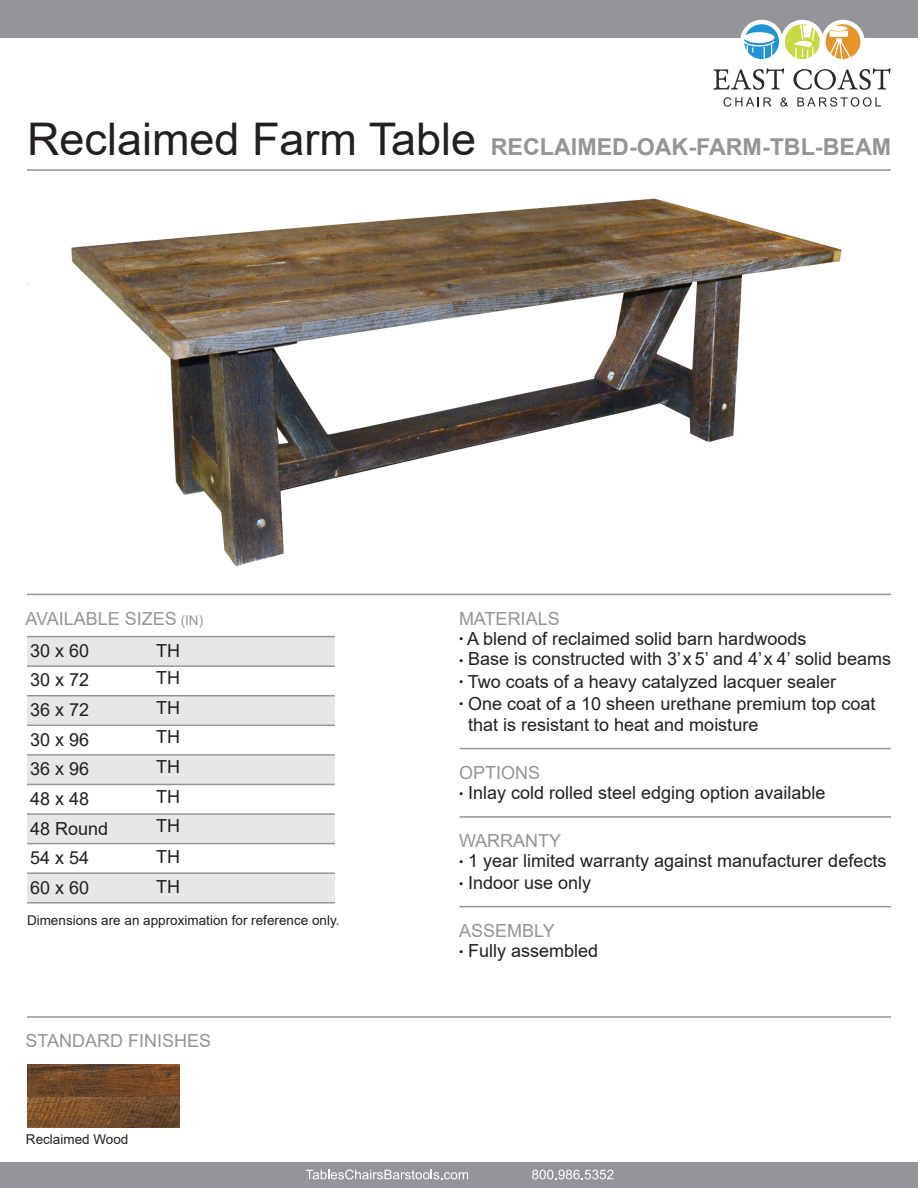
<style>
.page{position:relative;width:918px;height:1188px;background:#fff}
.page>*{position:absolute;margin:0;border:0;box-sizing:border-box;transform-origin:0 0}
.t1{font:700 23.25px "Arial";color:#939598}
.t2{font:18px/21.6px "Arial";color:#231f20}
.t3{font:18px "Arial";color:#939598}
.t4{font:13.5px "Arial";color:#231f20}
.s1{font-weight:400;font-size:45px;color:#231f20}
.s2{font-size:13.5px}
.s3{font-size:12px}
</style>
<div class="page">
<div style="left:0;top:0;width:918px;height:38px;background:#939598"></div>
<div style="left:740px;top:20px;width:43px;height:43px;background:#fff;border-radius:50%"></div>
<div style="left:781px;top:20px;width:43px;height:43px;background:#fff;border-radius:50%"></div>
<div style="left:821px;top:20px;width:43px;height:43px;background:#fff;border-radius:50%"></div>
<svg style="left:724px;top:97px;width:47px;height:10px"></svg>
<svg style="left:780px;top:97px;width:8px;height:10px"></svg>
<svg style="left:797px;top:97px;width:84px;height:10px"></svg>
<svg style="left:744px;top:24px;width:35px;height:35px"></svg>
<svg style="left:785px;top:24px;width:35px;height:35px"></svg>
<svg style="left:826px;top:24px;width:34px;height:35px"></svg>
<svg style="left:713px;top:68px;width:71px;height:22px"></svg>
<svg style="left:793px;top:68px;width:98px;height:22px"></svg>
<div style="left:0;top:1162px;width:918px;height:26px;background:#939598"></div>
<svg style="left:532px;top:1170px;width:81px;height:9px"></svg>
<svg style="left:306px;top:1169px;width:162px;height:10px"></svg>
<hr style="left:27px;top:169px;width:864px;height:2px;background:#939598">
<img style="left:28px;top:198px;width:814px;height:368px">
<hr style="left:27px;top:1016px;width:864px;height:2px;background:#939598">
<img style="left:27px;top:1064px;width:153px;height:63px">
<hr style="left:27px;top:594px;width:864px;height:1px;background:#939598">
<hr style="left:459px;top:748px;width:432px;height:1px;background:#939598">
<hr style="left:459px;top:816px;width:432px;height:2px;background:#939598">
<hr style="left:459px;top:906px;width:432px;height:1px;background:#939598">
<div style="left:27px;top:637px;width:308px;height:29px;background:#e6e7e9"></div>
<div style="left:27px;top:696px;width:308px;height:29px;background:#e6e7e9"></div>
<div style="left:27px;top:755px;width:308px;height:29px;background:#e6e7e9"></div>
<div style="left:27px;top:814px;width:308px;height:30px;background:#e6e7e9"></div>
<hr style="left:27px;top:665px;width:308px;height:2px;background:#939598">
<hr style="left:27px;top:636px;width:308px;height:1px;background:#939598">
<hr style="left:27px;top:695px;width:308px;height:1px;background:#939598">
<hr style="left:27px;top:725px;width:308px;height:1px;background:#939598">
<hr style="left:27px;top:754px;width:308px;height:2px;background:#939598">
<hr style="left:27px;top:784px;width:308px;height:1px;background:#939598">
<hr style="left:27px;top:813px;width:308px;height:2px;background:#939598">
<hr style="left:27px;top:843px;width:308px;height:1px;background:#939598">
<div style="left:27px;top:873px;width:308px;height:29px;background:#e6e7e9"></div>
<hr style="left:27px;top:902px;width:308px;height:2px;background:#939598">
<hr style="left:27px;top:872px;width:308px;height:2px;background:#939598">
<hr style="left:27px;top:932px;width:308px;height:1px;background:#939598">
<hr style="left:27px;top:961px;width:308px;height:1px;background:#939598">
<hr style="left:27px;top:991px;width:308px;height:1px;background:#939598">
<hr style="left:27px;top:1020px;width:308px;height:1px;background:#939598">
<hr style="left:27px;top:1050px;width:308px;height:1px;background:#939598">
<hr style="left:27px;top:1079px;width:308px;height:1px;background:#939598">
<hr style="left:27px;top:1109px;width:308px;height:1px;background:#939598">
<p class="t1" style="left:27px;top:130px;width:866px"><span class="s1">Reclaimed Farm Table</span> RECLAIMED-OAK-FARM-TBL-BEAM</p>
<p class="t3" style="left:26px;top:606px;width:179px">AVAILABLE SIZES <span class="s2">(IN)</span></p>
<p class="t2" style="left:30px;top:639px;width:61px">30 x 60</p>
<p class="t2" style="left:30px;top:669px;width:61px">30 x 72</p>
<p class="t2" style="left:30px;top:699px;width:61px">36 x 72</p>
<p class="t2" style="left:30px;top:728px;width:61px">30 x 96</p>
<p class="t2" style="left:30px;top:758px;width:61px">36 x 96</p>
<p class="t2" style="left:30px;top:788px;width:61px">48 x 48</p>
<p class="t2" style="left:156px;top:639px;width:25px">TH</p>
<p class="t2" style="left:156px;top:667px;width:25px">TH</p>
<p class="t2" style="left:156px;top:697px;width:25px">TH</p>
<p class="t2" style="left:156px;top:726px;width:25px">TH</p>
<p class="t2" style="left:156px;top:756px;width:25px">TH</p>
<p class="t2" style="left:156px;top:786px;width:25px">TH</p>
<p class="t2" style="left:30px;top:817px;width:80px">48 Round</p>
<p class="t2" style="left:30px;top:847px;width:61px">54 x 54</p>
<p class="t2" style="left:156px;top:815px;width:25px">TH</p>
<p class="t2" style="left:156px;top:845px;width:25px">TH</p>
<p class="t2" style="left:30px;top:877px;width:61px">60 x 60</p>
<p class="t2" style="left:156px;top:875px;width:25px">TH</p>
<p class="t4" style="left:27px;top:911px;width:314px">Dimensions are an approximation for reference only.</p>
<p class="t3" style="left:26px;top:1028px;width:187px">STANDARD FINISHES</p>
<p class="t4" style="left:26px;top:1130px;width:104px">Reclaimed Wood</p>
<p class="t3" style="left:459px;top:606px;width:102px">MATERIALS</p>
<p class="t2" style="left:459px;top:627px;width:349px"><span class="s3">•</span> A blend of reclaimed solid barn hardwoods</p>
<p class="t2" style="left:459px;top:648px;width:434px"><span class="s3">•</span> Base is constructed with 3’ x 5’ and 4’ x 4’ solid beams</p>
<p class="t2" style="left:459px;top:671px;width:379px"><span class="s3">•</span> Two coats of a heavy catalyzed lacquer sealer</p>
<p class="t2" style="left:468px;top:692px;width:409px;text-indent:-9px"><span class="s3">•</span> One coat of a 10 sheen urethane premium top coat that is resistant to heat and moisture</p>
<p class="t3" style="left:459px;top:760px;width:83px">OPTIONS</p>
<p class="t2" style="left:459px;top:782px;width:368px"><span class="s3">•</span> Inlay cold rolled steel edging option available</p>
<p class="t3" style="left:459px;top:829px;width:104px">WARRANTY</p>
<p class="t2" style="left:459px;top:850px;width:429px"><span class="s3">•</span> 1 year limited warranty against manufacturer defects</p>
<p class="t2" style="left:459px;top:872px;width:134px"><span class="s3">•</span> Indoor use only</p>
<p class="t3" style="left:459px;top:918px;width:97px">ASSEMBLY</p>
<p class="t2" style="left:459px;top:940px;width:141px"><span class="s3">•</span> Fully assembled</p>
</div>
